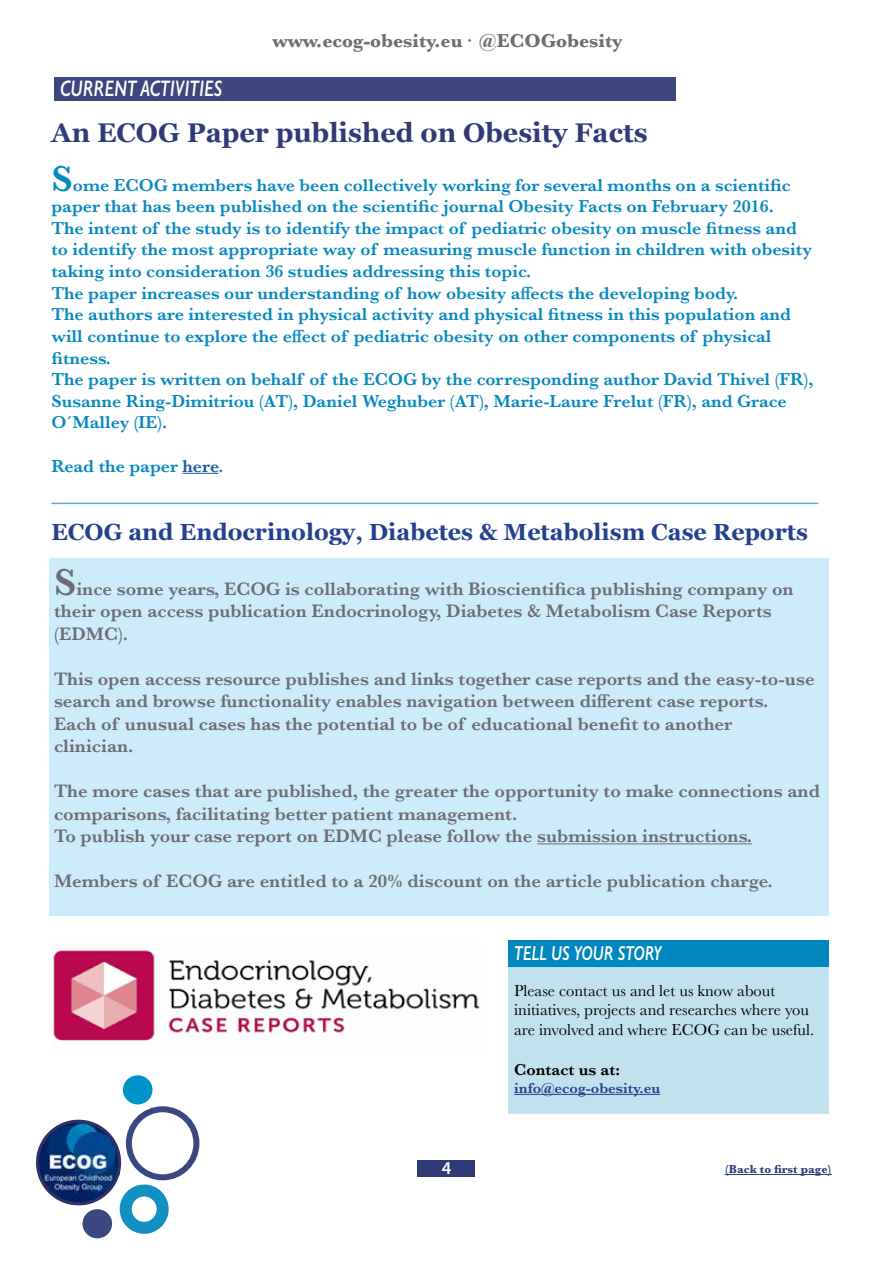
<style>
.page{position:relative;width:893px;height:1263px;background:#fff}
.page>*{position:absolute;margin:0;border:0;box-sizing:border-box;transform-origin:0 0}
.t1{font:700 27px "Georgia";color:#2f3a76}
.t2{font:700 23.25px "Georgia";color:#25408f}
.t3{font:italic 600 22.5px "Gill Sans";color:#fff;scale:.77 1}
.t4{font:italic 600 20.25px "Gill Sans";color:#fff;scale:.77 1}
.t5{font:700 19.5px "Baskerville";color:#6d6e71}
.t6{font:600 18.75px/22.5px "Baskerville";color:#6d6e71}
.t7{font:600 18px/21.6px "Baskerville";color:#0789c0}
.t8{font:600 18px "Myriad Pro";color:#fff}
.t9{font:16.5px/19.8px "Baskerville";color:#000}
.t10{font:600 16.5px "Baskerville";color:#000}
.t11{font:600 15px "Baskerville";color:#25408f}
.t12{font:700 12px "Baskerville";color:#2f3a76}
.s1{font-size:37.5px}
.s2{color:#215e9e}
.s3{font-size:39px}
</style>
<div class="page">
<div style="left:418px;top:1161px;width:57px;height:16px;background:#2f3a76"></div>
<div style="left:126px;top:1106px;width:73px;height:74px;border:6px solid #2f3a76;border-radius:50%"></div>
<svg style="left:126px;top:1190px;width:37px;height:38px"></svg>
<div style="left:120px;top:1184px;width:49px;height:50px;border:12px solid #0088be;border-radius:50%"></div>
<div style="left:123px;top:1075px;width:30px;height:29px;background:#0095ca;border-radius:50%"></div>
<div style="left:83px;top:1209px;width:29px;height:29px;background:#3d477f;border-radius:50%"></div>
<img style="left:38px;top:1121px;width:81px;height:83px">
<div style="left:36px;top:1120px;width:85px;height:85px;border:3px solid #313068;border-radius:50%"></div>
<div style="left:54px;top:78px;width:621px;height:23px;background:#3d477e"></div>
<hr style="left:725px;top:1174px;width:107px;height:1px;background:#2f3a76">
<hr style="left:51px;top:503px;width:767px;height:1px;background:#0088be">
<hr style="left:182px;top:473px;width:37px;height:1px;background:#215e9e">
<img style="left:53px;top:950px;width:427px;height:91px">
<div style="left:508px;top:963px;width:320px;height:151px;background:#c0e1ee"></div>
<div style="left:508px;top:940px;width:320px;height:27px;background:#0088be"></div>
<hr style="left:514px;top:1094px;width:146px;height:1px;background:#25408f">
<div style="left:49px;top:559px;width:779px;height:357px;background:#ccecfc"></div>
<hr style="left:537px;top:843px;width:215px;height:1px;background:#6d6e71">
<p class="t3" style="left:60px;top:74px;width:212px">CURRENT ACTIVITIES</p>
<p class="t5" style="left:272px;top:27px;width:352px">www.ecog-obesity.eu· @ECOGobesity</p>
<h1 class="t1" style="left:51px;top:112px;width:598px">An ECOG Paper published on Obesity Facts</h1>
<p class="t7" style="left:51px;top:174px;width:764px"><span class="s1">S</span>ome ECOG members have been collectively working for several months on a scientific paper that has been published on the scientific journal Obesity Facts on February 2016.<br>The intent of the study is to identify the impact of pediatric obesity on muscle fitness and to identify the most appropriate way of measuring muscle function in children with obesity taking into consideration 36 studies addressing this topic.<br>The paper increases our understanding of how obesity affects the developing body.<br>The authors are interested in physical activity and physical fitness in this population and will continue to explore the effect of pediatric obesity on other components of physical fitness.<br>The paper is written on behalf of the ECOG by the corresponding author David Thivel (FR), Susanne Ring-Dimitriou (AT), Daniel Weghuber (AT), Marie-Laure Frelut (FR), and Grace O´Malley (IE).</p>
<p class="t7" style="left:51px;top:455px;width:174px">Read the paper <span class="s2">here</span>.</p>
<p class="t2" style="left:51px;top:514px;width:758px">ECOG and Endocrinology, Diabetes &amp; Metabolism Case Reports</p>
<p class="t6" style="left:54px;top:577px;width:741px"><span class="s3">S</span>ince some years, ECOG is collaborating with Bioscientifica publishing company on their open access publication Endocrinology, Diabetes &amp; Metabolism Case Reports (EDMC).</p>
<p class="t6" style="left:54px;top:667px;width:762px">This open access resource publishes and links together case reports and the easy-to-use search and browse functionality enables navigation between different case reports.<br>Each of unusual cases has the potential to be of educational benefit to another clinician.</p>
<p class="t6" style="left:54px;top:779px;width:767px">The more cases that are published, the greater the opportunity to make connections and comparisons, facilitating better patient management.<br>To publish your case report on EDMC please follow the submission instructions.</p>
<p class="t6" style="left:54px;top:869px;width:720px">Members of ECOG are entitled to a 20% discount on the article publication charge.</p>
<p class="t8" style="left:442px;top:1157px;width:11px">4</p>
<p class="t4" style="left:514px;top:940px;width:193px">TELL US YOUR STORY</p>
<p class="t9" style="left:514px;top:981px;width:302px">Please contact us and let us know about initiatives, projects and researches where you are involved and where ECOG can be useful.</p>
<p class="t10" style="left:514px;top:1058px;width:107px">Contact us at:</p>
<p class="t11" style="left:514px;top:1077px;width:148px">info@ecog-obesity.eu</p>
<p class="t12" style="left:725px;top:1161px;width:109px">(Back to first page)</p>
</div>
